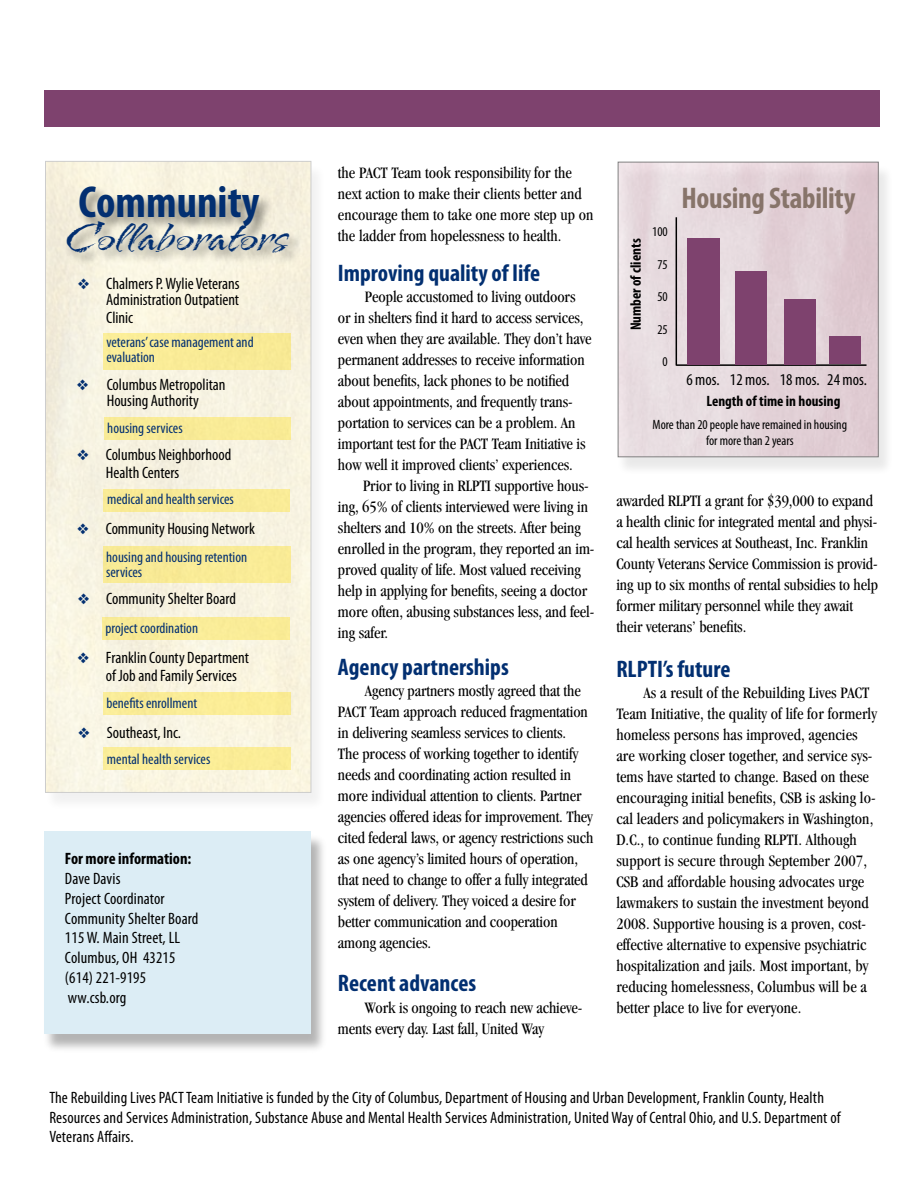
<style>
.page{position:relative;width:918px;height:1188px;background:#fff}
.page>*{position:absolute;margin:0;border:0;box-sizing:border-box;transform-origin:0 0}
.t1{font:48px "Arid ITC";color:#022f71}
.t2{font:700 condensed 45px "Myriad Pro";color:#022f71}
.t3{font:700 condensed 30px "Myriad Pro";letter-spacing:-.01em;color:#87746a}
.t4{font:700 condensed 24px "Myriad Pro";color:#022f71}
.t5{font:condensed 16.5px/21px "Garamond";letter-spacing:-.005em;color:#000}
.t6{font:condensed 16.5px/19.8px "Myriad Pro";letter-spacing:.005em;color:#000}
.t7{font:700 condensed 16.5px "Myriad Pro";color:#000}
.t8{font:condensed 15px/15px "Myriad Pro";color:#022f71}
.t9{font:700 condensed 15px "Myriad Pro";color:#000}
.t10{font:condensed 13.5px/16.2px "Myriad Pro";color:#000;text-align:center}
.s1{color:#022f71}
</style>
<div class="page">
<div style="left:43px;top:162px;width:285px;height:650px;background:#000;opacity:.29"></div>
<div style="left:104px;top:417px;width:186px;height:23px;background:#f8eb96"></div>
<div style="left:104px;top:489px;width:186px;height:23px;background:#f8eb96"></div>
<div style="left:102px;top:617px;width:188px;height:23px;background:#faeb96"></div>
<div style="left:103px;top:692px;width:187px;height:23px;background:#faed96"></div>
<div style="left:103px;top:747px;width:187px;height:23px;background:#faed97"></div>
<div style="left:103px;top:546px;width:187px;height:37px;background:#f8eb96"></div>
<div style="left:103px;top:333px;width:187px;height:37px;background:#f9eb96"></div>
<div style="left:44px;top:90px;width:835px;height:37px;background:#7e426e"></div>
<div style="left:616px;top:163px;width:279px;height:313px;background:#000;opacity:.31"></div>
<img style="left:620px;top:164px;width:257px;height:291px">
<hr style="left:676px;top:217px;width:1px;height:149px;background:#000">
<hr style="left:676px;top:364px;width:191px;height:2px;background:#000">
<div style="left:687px;top:238px;width:32px;height:126px;background:#7e426e"></div>
<div style="left:43px;top:833px;width:285px;height:220px;background:#000;opacity:.3"></div>
<div style="left:45px;top:832px;width:266px;height:202px;background:#dcedf5"></div>
<div style="left:64px;top:184px;width:240px;height:84px;background:#000;opacity:.5"></div>
<div style="left:736px;top:271px;width:31px;height:93px;background:#7e426e"></div>
<div style="left:785px;top:299px;width:31px;height:65px;background:#7e426e"></div>
<div style="left:829px;top:337px;width:31px;height:27px;background:#7e426e"></div>
<h2 class="t2" style="left:79px;top:174px;width:182px">Community</h2>
<h1 class="t1" style="left:64px;top:212px;width:225px">Collaborators</h1>
<p class="t6" style="left:78px;top:275px;width:163px;line-height:16.5px;text-align:right"><span class="s1">❖</span> Chalmers P. Wylie Veterans<br>Administration Outpatient</p>
<p class="t6" style="left:106px;top:307px;width:28px">Clinic</p>
<p class="t8" style="left:106px;top:335px;width:149px">veterans’ case management and evaluation</p>
<p class="t6" style="left:77px;top:376px;width:150px;line-height:16.5px;text-align:center"><span class="s1">❖</span> Columbus Metropolitan<br>Housing Authority</p>
<p class="t8" style="left:107px;top:421px;width:77px">housing services</p>
<p class="t6" style="left:106px;top:446px;width:127px;line-height:18px;text-indent:-29px"><span class="s1">❖</span> Columbus Neighborhood<br>Health Centers</p>
<p class="t8" style="left:107px;top:492px;width:128px">medical and health services</p>
<p class="t6" style="left:77px;top:518px;width:179px"><span class="s1">❖</span> Community Housing Network</p>
<p class="t8" style="left:106px;top:550px;width:142px">housing and housing retention services</p>
<p class="t6" style="left:78px;top:589px;width:160px"><span class="s1">❖</span> Community Shelter Board</p>
<p class="t8" style="left:106px;top:620px;width:94px">project coordination</p>
<p class="t6" style="left:106px;top:648px;width:145px;line-height:18px;text-indent:-29px"><span class="s1">❖</span> Franklin County Department of Job and Family Services</p>
<p class="t8" style="left:106px;top:695px;width:92px">benefits enrollment</p>
<p class="t6" style="left:78px;top:722px;width:104px"><span class="s1">❖</span> Southeast, Inc.</p>
<p class="t8" style="left:107px;top:751px;width:105px">mental health services</p>
<p class="t7" style="left:65px;top:848px;width:128px">For more information:</p>
<p class="t6" style="left:65px;top:869px;width:135px">Dave Davis<br>Project Coordinator<br>Community Shelter Board<br>115 W. Main Street, LL<br>Columbus, OH 43215 (614) 221-9195 ww.csb.org</p>
<p class="t5" style="left:338px;top:162px;width:257px">the PACT Team took responsibility for the next action to make their clients better and encourage them to take one more step up on the ladder from hopelessness to health.</p>
<h3 class="t4" style="left:338px;top:258px;width:204px">Improving quality of life</h3>
<p class="t5" style="left:338px;top:286px;width:255px;text-indent:27px">People accustomed to living outdoors or in shelters find it hard to access services, even when they are available. They don’t have permanent addresses to receive information about benefits, lack phones to be notified about appointments, and frequently trans&shy;portation to services can be a problem. An important test for the PACT Team Initiative is how well it improved clients’ experiences.</p>
<p class="t5" style="left:338px;top:475px;width:258px;text-indent:25px">Prior to living in RLPTI supportive hous&shy;ing, 65% of clients interviewed were living in shelters and 10% on the streets. After being enrolled in the program, they reported an im&shy;proved quality of life. Most valued receiving help in applying for benefits, seeing a doctor more often, abusing substances less, and feel&shy;ing safer.</p>
<h3 class="t4" style="left:338px;top:652px;width:172px">Agency partnerships</h3>
<p class="t5" style="left:338px;top:681px;width:257px;text-indent:27px">Agency partners mostly agreed that the PACT Team approach reduced fragmentation in delivering seamless services to clients.<br>The process of working together to identify needs and coordinating action resulted in more individual attention to clients. Partner agencies offered ideas for improvement. They cited federal laws, or agency restrictions such as one agency’s limited hours of operation, that need to change to offer a fully integrated system of delivery. They voiced a desire for better communication and cooperation among agencies.</p>
<h3 class="t4" style="left:338px;top:968px;width:140px">Recent advances</h3>
<p class="t5" style="left:338px;top:997px;width:246px;text-indent:27px">Work is ongoing to reach new achieve&shy;ments every day. Last fall, United Way</p>
<p class="t9" style="left:627px;top:330px;width:93px;rotate:-90deg">Number of clients</p>
<p class="t10" style="left:652px;top:224px;width:17px">100</p>
<p class="t10" style="left:657px;top:256px;width:12px">75</p>
<p class="t10" style="left:657px;top:289px;width:12px">50</p>
<p class="t10" style="left:657px;top:321px;width:12px">25</p>
<p class="t10" style="left:663px;top:353px;width:7px">0</p>
<h3 class="t3" style="left:681px;top:180px;width:175px">Housing Stability</h3>
<p class="t6" style="left:686px;top:369px;width:182px">6 mos. 12 mos. 18 mos. 24 mos.</p>
<p class="t9" style="left:706px;top:392px;width:135px">Length of time in housing</p>
<p class="t10" style="left:653px;top:416px;width:196px">More than 20 people have remained in housing for more than 2 years</p>
<p class="t5" style="left:616px;top:490px;width:263px">awarded RLPTI a grant for $39,000 to expand a health clinic for integrated mental and physi&shy;cal health services at Southeast, Inc. Franklin County Veterans Service Commission is provid&shy;ing up to six months of rental subsidies to help former military personnel while they await their veterans’ benefits.</p>
<h3 class="t4" style="left:616px;top:654px;width:116px">RLPTI’s future</h3>
<p class="t5" style="left:616px;top:682px;width:262px;text-indent:27px">As a result of the Rebuilding Lives PACT Team Initiative, the quality of life for formerly homeless persons has improved, agencies are working closer together, and service sys&shy;tems have started to change. Based on these encouraging initial benefits, CSB is asking lo&shy;cal leaders and policymakers in Washington, D.C., to continue funding RLPTI. Although support is secure through September 2007, CSB and affordable housing advocates urge lawmakers to sustain the investment beyond 2008. Supportive housing is a proven, cost&shy;effective alternative to expensive psychiatric hospitalization and jails. Most important, by reducing homelessness, Columbus will be a better place to live for everyone.</p>
<p class="t6" style="left:49px;top:1087px;width:793px">The Rebuilding Lives PACT Team Initiative is funded by the City of Columbus, Department of Housing and Urban Development, Franklin County, Health<br>Resources and Services Administration, Substance Abuse and Mental Health Services Administration, United Way of Central Ohio, and U.S. Department of<br>Veterans Affairs.</p>
</div>
